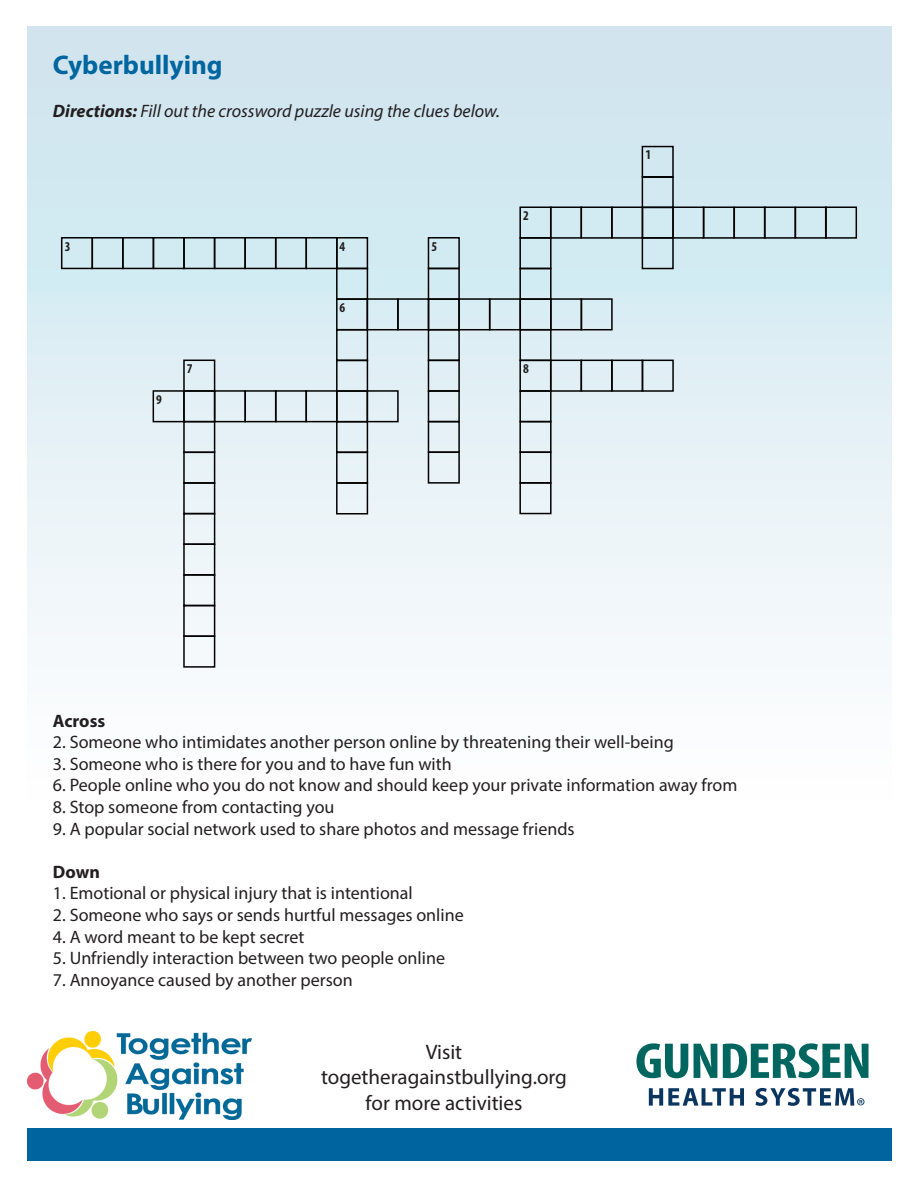
<style>
.page{position:relative;width:918px;height:1188px;background:#fff}
.page>*{position:absolute;margin:0;border:0;box-sizing:border-box;transform-origin:0 0}
.t1{font:700 27px "Myriad Pro";color:#0066a0}
.t2{font:21px "Myriad Pro";color:#231f20}
.t3{font:18px "Myriad Pro";color:#231f20}
.t4{font:italic 18px "Myriad Pro";color:#231f20}
.t5{font:700 18px "Myriad Pro";color:#231f20}
.t6{font:700 condensed 13.5px "Myriad Pro";color:#231f20}
.s1{font-weight:700}
</style>
<div class="page">
<div style="left:28px;top:26px;width:864px;height:777px;background:linear-gradient(to bottom,#c9e3ee,#fefefe)"></div>
<svg style="left:649px;top:1088px;width:95px;height:18px"></svg>
<svg style="left:636px;top:1043px;width:52px;height:35px"></svg>
<svg style="left:694px;top:1044px;width:23px;height:34px"></svg>
<svg style="left:723px;top:1043px;width:146px;height:35px"></svg>
<svg style="left:755px;top:1088px;width:109px;height:18px"></svg>
<div style="left:28px;top:1128px;width:864px;height:32px;background:#00659f"></div>
<img style="left:28px;top:1031px;width:224px;height:89px">
<div style="left:61px;top:237px;width:32px;height:32px;border:2px solid #000"></div>
<div style="left:92px;top:237px;width:32px;height:32px;border:2px solid #000"></div>
<div style="left:122px;top:237px;width:32px;height:32px;border:2px solid #000"></div>
<div style="left:153px;top:237px;width:32px;height:32px;border:2px solid #000"></div>
<div style="left:183px;top:237px;width:32px;height:32px;border:2px solid #000"></div>
<div style="left:214px;top:237px;width:32px;height:32px;border:2px solid #000"></div>
<div style="left:244px;top:237px;width:32px;height:32px;border:2px solid #000"></div>
<div style="left:275px;top:237px;width:32px;height:32px;border:2px solid #000"></div>
<div style="left:306px;top:237px;width:32px;height:32px;border:2px solid #000"></div>
<div style="left:336px;top:237px;width:32px;height:32px;border:2px solid #000"></div>
<div style="left:336px;top:268px;width:32px;height:32px;border:2px solid #000"></div>
<div style="left:336px;top:298px;width:32px;height:32px;border:2px solid #000"></div>
<div style="left:367px;top:298px;width:32px;height:32px;border:2px solid #000"></div>
<div style="left:397px;top:298px;width:32px;height:32px;border:2px solid #000"></div>
<div style="left:428px;top:329px;width:32px;height:32px;border:2px solid #000"></div>
<div style="left:428px;top:360px;width:32px;height:32px;border:2px solid #000"></div>
<div style="left:428px;top:390px;width:32px;height:32px;border:2px solid #000"></div>
<div style="left:428px;top:421px;width:32px;height:32px;border:2px solid #000"></div>
<div style="left:428px;top:451px;width:32px;height:33px;border:2px solid #000"></div>
<div style="left:428px;top:268px;width:32px;height:32px;border:2px solid #000"></div>
<div style="left:428px;top:237px;width:32px;height:32px;border:2px solid #000"></div>
<div style="left:458px;top:298px;width:32px;height:32px;border:2px solid #000"></div>
<div style="left:489px;top:298px;width:32px;height:32px;border:2px solid #000"></div>
<div style="left:519px;top:298px;width:33px;height:32px;border:2px solid #000"></div>
<div style="left:519px;top:268px;width:33px;height:32px;border:2px solid #000"></div>
<div style="left:519px;top:237px;width:33px;height:32px;border:2px solid #000"></div>
<div style="left:519px;top:206px;width:33px;height:33px;border:2px solid #000"></div>
<div style="left:550px;top:206px;width:32px;height:33px;border:2px solid #000"></div>
<div style="left:581px;top:206px;width:32px;height:33px;border:2px solid #000"></div>
<div style="left:611px;top:206px;width:32px;height:33px;border:2px solid #000"></div>
<div style="left:642px;top:206px;width:32px;height:33px;border:2px solid #000"></div>
<div style="left:642px;top:176px;width:32px;height:32px;border:2px solid #000"></div>
<div style="left:642px;top:146px;width:32px;height:32px;border:2px solid #000"></div>
<div style="left:642px;top:237px;width:32px;height:32px;border:2px solid #000"></div>
<div style="left:672px;top:206px;width:32px;height:33px;border:2px solid #000"></div>
<div style="left:703px;top:206px;width:32px;height:33px;border:2px solid #000"></div>
<div style="left:734px;top:206px;width:32px;height:33px;border:2px solid #000"></div>
<div style="left:764px;top:206px;width:32px;height:33px;border:2px solid #000"></div>
<div style="left:795px;top:206px;width:32px;height:33px;border:2px solid #000"></div>
<div style="left:825px;top:206px;width:32px;height:33px;border:2px solid #000"></div>
<div style="left:519px;top:329px;width:33px;height:32px;border:2px solid #000"></div>
<div style="left:519px;top:360px;width:33px;height:32px;border:2px solid #000"></div>
<div style="left:550px;top:360px;width:32px;height:32px;border:2px solid #000"></div>
<div style="left:581px;top:360px;width:32px;height:32px;border:2px solid #000"></div>
<div style="left:611px;top:360px;width:32px;height:32px;border:2px solid #000"></div>
<div style="left:642px;top:360px;width:32px;height:32px;border:2px solid #000"></div>
<div style="left:519px;top:390px;width:33px;height:32px;border:2px solid #000"></div>
<div style="left:519px;top:421px;width:33px;height:32px;border:2px solid #000"></div>
<div style="left:519px;top:451px;width:33px;height:33px;border:2px solid #000"></div>
<div style="left:519px;top:482px;width:33px;height:32px;border:2px solid #000"></div>
<div style="left:550px;top:298px;width:32px;height:32px;border:2px solid #000"></div>
<div style="left:581px;top:298px;width:32px;height:32px;border:2px solid #000"></div>
<div style="left:336px;top:329px;width:32px;height:32px;border:2px solid #000"></div>
<div style="left:336px;top:360px;width:32px;height:32px;border:2px solid #000"></div>
<div style="left:336px;top:390px;width:32px;height:32px;border:2px solid #000"></div>
<div style="left:367px;top:390px;width:32px;height:32px;border:2px solid #000"></div>
<div style="left:305px;top:390px;width:33px;height:32px;border:2px solid #000"></div>
<div style="left:275px;top:390px;width:32px;height:32px;border:2px solid #000"></div>
<div style="left:244px;top:390px;width:33px;height:32px;border:2px solid #000"></div>
<div style="left:214px;top:390px;width:32px;height:32px;border:2px solid #000"></div>
<div style="left:183px;top:421px;width:32px;height:32px;border:2px solid #000"></div>
<div style="left:183px;top:452px;width:32px;height:32px;border:2px solid #000"></div>
<div style="left:183px;top:482px;width:32px;height:32px;border:2px solid #000"></div>
<div style="left:183px;top:513px;width:32px;height:32px;border:2px solid #000"></div>
<div style="left:183px;top:543px;width:32px;height:33px;border:2px solid #000"></div>
<div style="left:183px;top:574px;width:32px;height:32px;border:2px solid #000"></div>
<div style="left:183px;top:605px;width:32px;height:32px;border:2px solid #000"></div>
<div style="left:183px;top:635px;width:32px;height:33px;border:2px solid #000"></div>
<div style="left:183px;top:360px;width:32px;height:32px;border:2px solid #000"></div>
<div style="left:153px;top:390px;width:32px;height:32px;border:2px solid #000"></div>
<div style="left:336px;top:421px;width:32px;height:32px;border:2px solid #000"></div>
<div style="left:336px;top:451px;width:32px;height:33px;border:2px solid #000"></div>
<div style="left:336px;top:482px;width:32px;height:33px;border:2px solid #000"></div>
<p class="t1" style="left:53px;top:48px;width:171px">Cyberbullying</p>
<p class="t4" style="left:53px;top:100px;width:448px"><span class="s1">Directions:</span> Fill out the crossword puzzle using the clues below.</p>
<p class="t6" style="left:65px;top:238px;width:7px">3</p>
<p class="t6" style="left:340px;top:238px;width:7px">4</p>
<p class="t6" style="left:431px;top:238px;width:7px">5</p>
<p class="t6" style="left:340px;top:299px;width:7px">6</p>
<p class="t6" style="left:523px;top:207px;width:7px">2</p>
<p class="t6" style="left:156px;top:391px;width:7px">9</p>
<p class="t6" style="left:187px;top:360px;width:7px">7</p>
<p class="t6" style="left:523px;top:360px;width:7px">8</p>
<p class="t6" style="left:645px;top:146px;width:7px">1</p>
<p class="t5" style="left:53px;top:709px;width:54px">Across</p>
<p class="t3" style="left:53px;top:731px;width:622px">2. Someone who intimidates another person online by threatening their well-being</p>
<p class="t3" style="left:53px;top:753px;width:400px">3. Someone who is there for you and to have fun with</p>
<p class="t3" style="left:53px;top:774px;width:686px">6. People online who you do not know and should keep your private information away from</p>
<p class="t3" style="left:53px;top:796px;width:283px">8. Stop someone from contacting you</p>
<p class="t3" style="left:53px;top:817px;width:523px">9. A popular social network used to share photos and message friends</p>
<p class="t5" style="left:53px;top:860px;width:48px">Down</p>
<p class="t3" style="left:53px;top:882px;width:361px">1. Emotional or physical injury that is intentional</p>
<p class="t3" style="left:53px;top:904px;width:412px">2. Someone who says or sends hurtful messages online</p>
<p class="t3" style="left:53px;top:925px;width:253px">4. A word meant to be kept secret</p>
<p class="t3" style="left:53px;top:947px;width:394px">5. Unfriendly interaction between two people online</p>
<p class="t3" style="left:53px;top:969px;width:301px">7. Annoyance caused by another person</p>
<p class="t2" style="left:426px;top:1039px;width:38px">Visit</p>
<p class="t2" style="left:321px;top:1064px;width:247px">togetheragainstbullying.org</p>
<p class="t2" style="left:366px;top:1090px;width:158px">for more activities</p>
</div>
